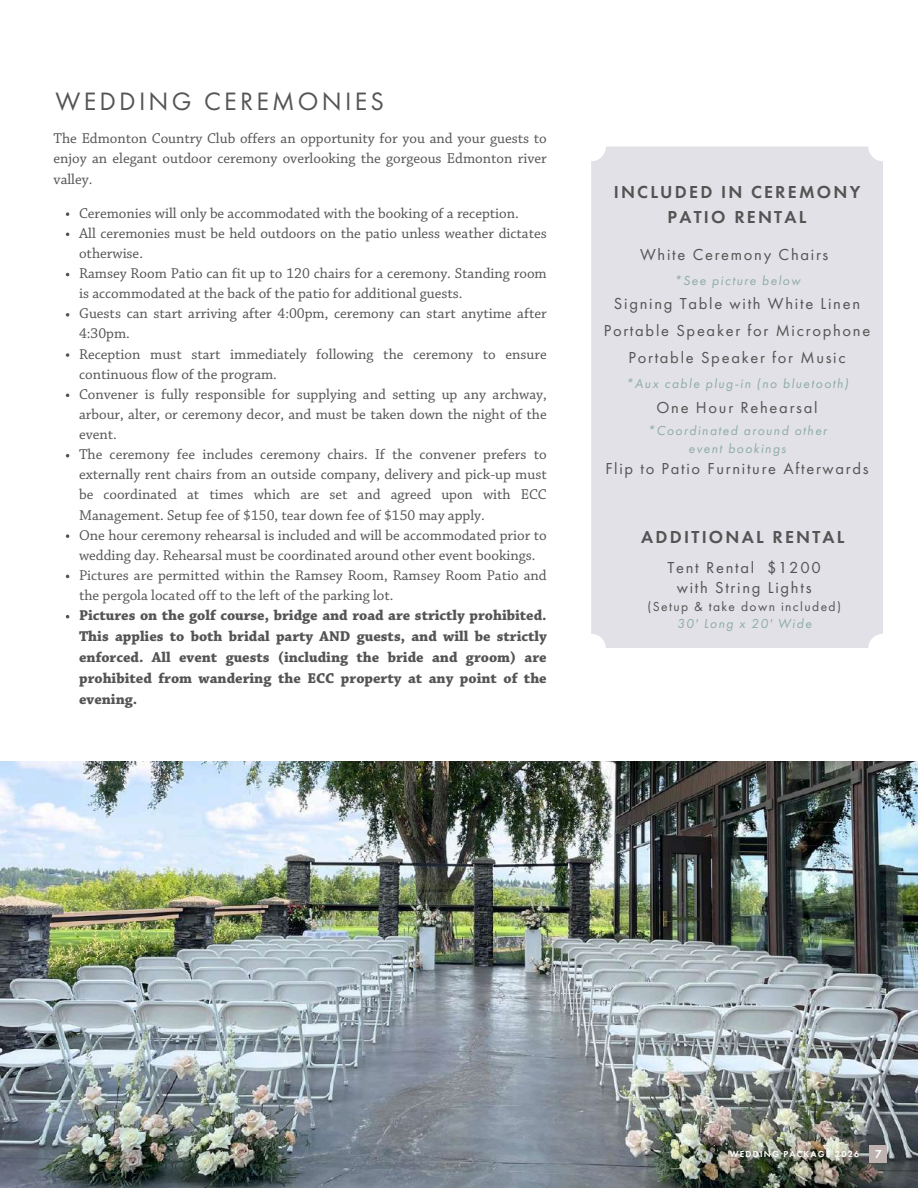
<style>
.page{position:relative;width:918px;height:1188px;background:#fff}
.page>*{position:absolute;margin:0;border:0;box-sizing:border-box;transform-origin:0 0}
.t1{font:26.1px "Futura PT";letter-spacing:.125em;color:#545454}
.t2{font:600 18px/24.8px "Futura PT";letter-spacing:.125em;color:#545454;text-align:center}
.t3{font:16.5px/27px "Futura PT";letter-spacing:.105em;color:#545454;text-align:center}
.t4{font:15px/20.1px "Chaparral Pro";color:#545454;text-align:justify}
.t5{font:700 15px/21px "Chaparral Pro";color:#545454;text-align:justify}
.t6{font:italic 13.5px/18px "Futura PT";letter-spacing:.105em;color:#8faca6;text-align:center}
.t7{font:13.5px "Futura PT";letter-spacing:.105em;color:#545454}
.t8{font:600 12px "Futura PT";color:#fff}
.t9{font:600 9px "Futura PT";letter-spacing:.14em;color:#fff}
</style>
<div class="page">
<img style="left:0;top:761px;width:918px;height:427px">
<div style="left:870px;top:1146px;width:17px;height:17px;background:#bdb2b0"></div>
<div style="left:591px;top:147px;width:292px;height:501px;background:#e1e1e7;border-radius:15px"></div>
<svg style="left:66px;top:212px;width:3px;height:4px"></svg>
<svg style="left:66px;top:313px;width:3px;height:4px"></svg>
<svg style="left:66px;top:353px;width:3px;height:4px"></svg>
<svg style="left:66px;top:534px;width:3px;height:4px"></svg>
<h1 class="t1" style="left:56px;top:85px;width:330px">WEDDING CEREMONIES</h1>
<p class="t4" style="left:54px;top:130px;width:495px">The Edmonton Country Club offers an opportunity for you and your guests to enjoy an elegant outdoor ceremony overlooking the gorgeous Edmonton river valley.</p>
<p class="t4" style="left:79px;top:204px;width:469px;text-align:left">Ceremonies will only be accommodated with the booking of a reception.<br>All ceremonies must be held outdoors on the patio unless weather dictates otherwise.<br>Ramsey Room Patio can fit up to 120 chairs for a ceremony. Standing room is accommodated at the back of the patio for additional guests.<br>Guests can start arriving after 4:00pm, ceremony can start anytime after 4:30pm.<br>Reception must start immediately following the ceremony to ensure continuous flow of the program.<br>Convener is fully responsible for supplying and setting up any archway, arbour, alter, or ceremony decor, and must be taken down the night of the event.<br>The ceremony fee includes ceremony chairs. If the convener prefers to externally rent chairs from an outside company, delivery and pick-up must be coordinated at times which are set and agreed upon with ECC Management. Setup fee of $150, tear down fee of $150 may apply.<br>One hour ceremony rehearsal is included and will be accommodated prior to wedding day. Rehearsal must be coordinated around other event bookings.<br>Pictures are permitted within the Ramsey Room, Ramsey Room Patio and the pergola located off to the left of the parking lot.</p>
<p class="t5" style="left:79px;top:606px;width:469px">Pictures on the golf course, bridge and road are strictly prohibited.<br>This applies to both bridal party AND guests, and will be strictly enforced. All event guests (including the bride and groom) are prohibited from wandering the ECC property at any point of the evening.</p>
<p class="t2" style="left:614px;top:180px;width:248px">INCLUDED IN CEREMONY<br>PATIO RENTAL</p>
<p class="t3" style="left:640px;top:241px;width:190px">White Ceremony Chairs</p>
<p class="t6" style="left:674px;top:271px;width:128px">*See picture below</p>
<p class="t3" style="left:604px;top:290px;width:268px">Signing Table with White Linen<br>Portable Speaker for Microphone<br>Portable Speaker for Music</p>
<p class="t6" style="left:626px;top:374px;width:224px">*Aux cable plug-in (no bluetooth)</p>
<p class="t3" style="left:657px;top:394px;width:163px">One Hour Rehearsal</p>
<p class="t6" style="left:647px;top:422px;width:181px">*Coordinated around other event bookings</p>
<p class="t3" style="left:605px;top:454px;width:265px">Flip to Patio Furniture Afterwards</p>
<p class="t2" style="left:641px;top:524px;width:205px">ADDITIONAL RENTAL</p>
<p class="t3" style="left:667px;top:557px;width:155px;line-height:20.2px">Tent Rental $1200 with String Lights</p>
<p class="t7" style="left:648px;top:598px;width:195px">(Setup &amp; take down included)</p>
<p class="t6" style="left:677px;top:615px;width:136px">30' Long x 20' Wide</p>
<p class="t9" style="left:730px;top:1148px;width:131px">WEDDING PACKAGE 2026</p>
<p class="t8" style="left:875px;top:1147px;width:8px">7</p>
</div>
